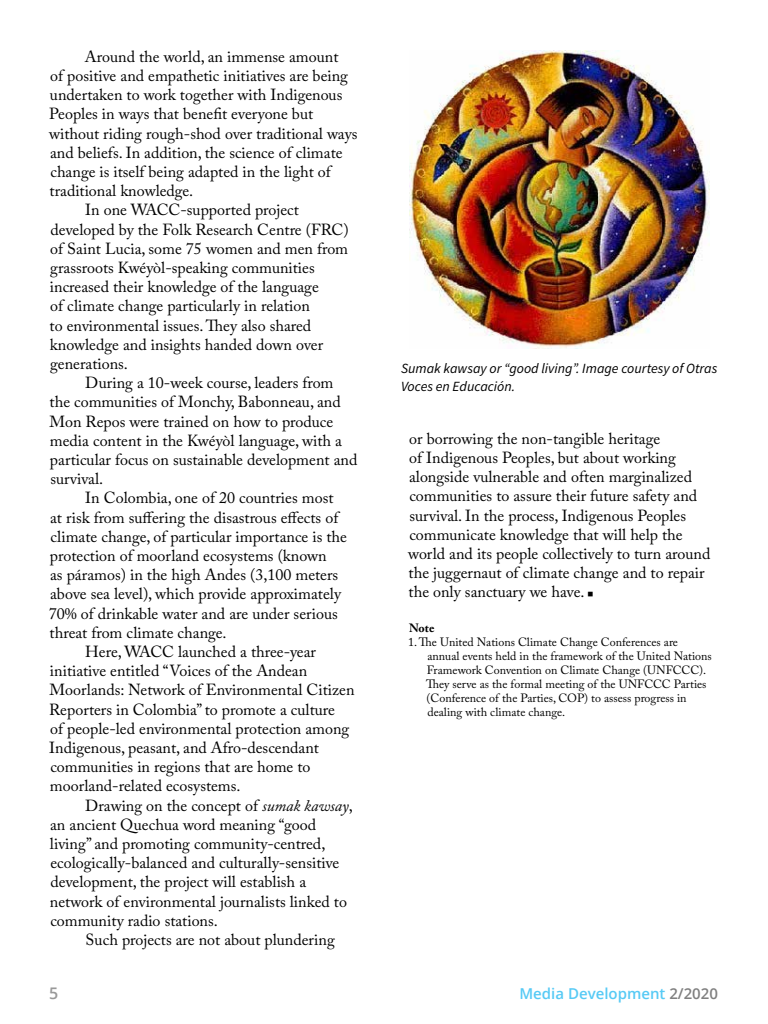
<style>
.page{position:relative;width:768px;height:1024px;background:#fff}
.page>*{position:absolute;margin:0;border:0;box-sizing:border-box;transform-origin:0 0}
.t1{font:16px/19.2px "Adobe Caslon Pro";color:#000}
.t2{font:600 16px "Open Sans";color:#999}
.t3{font:600 15px "Open Sans";color:#57caf5}
.t4{font:italic 14px/18px "Source Sans Pro";color:#000}
.t5{font:12px/14px "Adobe Caslon Pro";color:#000}
.t6{font:700 12px "Adobe Caslon Pro";color:#000}
.s1{font-style:italic}
.s2{color:#808080}
</style>
<div class="page">
<img style="left:409px;top:50px;width:301px;height:299px">
<p class="t1" style="left:85px;top:47px;width:255px">Around the world, an immense amount</p>
<p class="t1" style="left:50px;top:66px;width:299px">of positive and empathetic initiatives are being</p>
<p class="t1" style="left:50px;top:85px;width:294px">undertaken to work together with Indigenous</p>
<p class="t1" style="left:49px;top:104px;width:265px">Peoples in ways that benefit everyone but</p>
<p class="t1" style="left:49px;top:123px;width:310px">without riding rough-shod over traditional ways</p>
<p class="t1" style="left:50px;top:143px;width:294px">and beliefs. In addition, the science of climate</p>
<p class="t1" style="left:50px;top:162px;width:282px">change is itself being adapted in the light of</p>
<p class="t1" style="left:50px;top:181px;width:145px">traditional knowledge.</p>
<p class="t1" style="left:85px;top:200px;width:215px">In one WACC-supported project</p>
<p class="t1" style="left:50px;top:219px;width:300px">developed by the Folk Research Centre (FRC)</p>
<p class="t1" style="left:50px;top:239px;width:299px">of Saint Lucia, some 75 women and men from</p>
<p class="t1" style="left:50px;top:258px;width:266px">grassroots Kwéyòl-speaking communities</p>
<p class="t1" style="left:50px;top:277px;width:270px">increased their knowledge of the language</p>
<p class="t1" style="left:50px;top:296px;width:261px">of climate change particularly in relation</p>
<p class="t1" style="left:50px;top:315px;width:263px">to environmental issues. They also shared</p>
<p class="t1" style="left:50px;top:335px;width:275px">knowledge and insights handed down over</p>
<p class="t1" style="left:50px;top:354px;width:79px">generations.</p>
<p class="t1" style="left:85px;top:373px;width:250px">During a 10-week course, leaders from</p>
<p class="t1" style="left:50px;top:392px;width:293px">the communities of Monchy, Babonneau, and</p>
<p class="t1" style="left:49px;top:411px;width:285px">Mon Repos were trained on how to produce</p>
<p class="t1" style="left:50px;top:431px;width:294px">media content in the Kwéyòl language, with a</p>
<p class="t1" style="left:50px;top:450px;width:309px">particular focus on sustainable development and</p>
<p class="t1" style="left:50px;top:469px;width:54px">survival.</p>
<p class="t1" style="left:85px;top:488px;width:250px">In Colombia, one of 20 countries most</p>
<p class="t1" style="left:50px;top:507px;width:290px">at risk from suffering the disastrous effects of</p>
<p class="t1" style="left:50px;top:527px;width:298px">climate change, of particular importance is the</p>
<p class="t1" style="left:50px;top:546px;width:278px">protection of moorland ecosystems (known</p>
<p class="t1" style="left:50px;top:565px;width:290px">as páramos) in the high Andes (3,100 meters</p>
<p class="t1" style="left:50px;top:584px;width:292px">above sea level), which provide approximately</p>
<p class="t1" style="left:49px;top:603px;width:291px">70% of drinkable water and are under serious</p>
<p class="t1" style="left:50px;top:623px;width:178px">threat from climate change.</p>
<p class="t1" style="left:85px;top:642px;width:232px">Here, WACC launched a three-year</p>
<p class="t1" style="left:50px;top:661px;width:259px">initiative entitled “Voices of the Andean</p>
<p class="t1" style="left:50px;top:680px;width:307px">Moorlands: Network of Environmental Citizen</p>
<p class="t1" style="left:49px;top:699px;width:287px">Reporters in Colombia” to promote a culture</p>
<p class="t1" style="left:50px;top:719px;width:301px">of people-led environmental protection among</p>
<p class="t1" style="left:49px;top:738px;width:271px">Indigenous, peasant, and Afro-descendant</p>
<p class="t1" style="left:50px;top:757px;width:262px">communities in regions that are home to</p>
<p class="t1" style="left:50px;top:776px;width:192px">moorland-related ecosystems.</p>
<p class="t1" style="left:85px;top:795px;width:269px">Drawing on the concept of <span class="s1">sumak kawsay</span>,</p>
<p class="t1" style="left:50px;top:815px;width:267px">an ancient Quechua word meaning “good</p>
<p class="t1" style="left:50px;top:834px;width:277px">living” and promoting community-centred,</p>
<p class="t1" style="left:50px;top:853px;width:291px">ecologically-balanced and culturally-sensitive</p>
<p class="t1" style="left:50px;top:872px;width:257px">development, the project will establish a</p>
<p class="t1" style="left:50px;top:891px;width:299px">network of environmental journalists linked to</p>
<p class="t1" style="left:50px;top:911px;width:169px">community radio stations.</p>
<p class="t1" style="left:86px;top:930px;width:251px">Such projects are not about plundering</p>
<p class="t4" style="left:401px;top:359px;width:318px">Sumak kawsay or “good living”. Image courtesy of Otras<br>Voces en Educación.</p>
<p class="t1" style="left:408px;top:429px;width:304px">or borrowing the non-tangible heritage<br>of Indigenous Peoples, but about working alongside vulnerable and often marginalized communities to assure their future safety and survival. In the process, Indigenous Peoples communicate knowledge that will help the world and its people collectively to turn around the juggernaut of climate change and to repair the only sanctuary we have. ■</p>
<p class="t6" style="left:409px;top:621px;width:27px">Note</p>
<p class="t5" style="left:426px;top:635px;width:287px;text-indent:-18px">1. The United Nations Climate Change Conferences are annual events held in the framework of the United Nations Framework Convention on Climate Change (UNFCCC).<br>They serve as the formal meeting of the UNFCCC Parties (Conference of the Parties, COP) to assess progress in dealing with climate change.</p>
<p class="t2" style="left:49px;top:982px;width:11px">5</p>
<p class="t3" style="left:519px;top:983px;width:200px">Media Development <span class="s2">2/2020</span></p>
</div>
